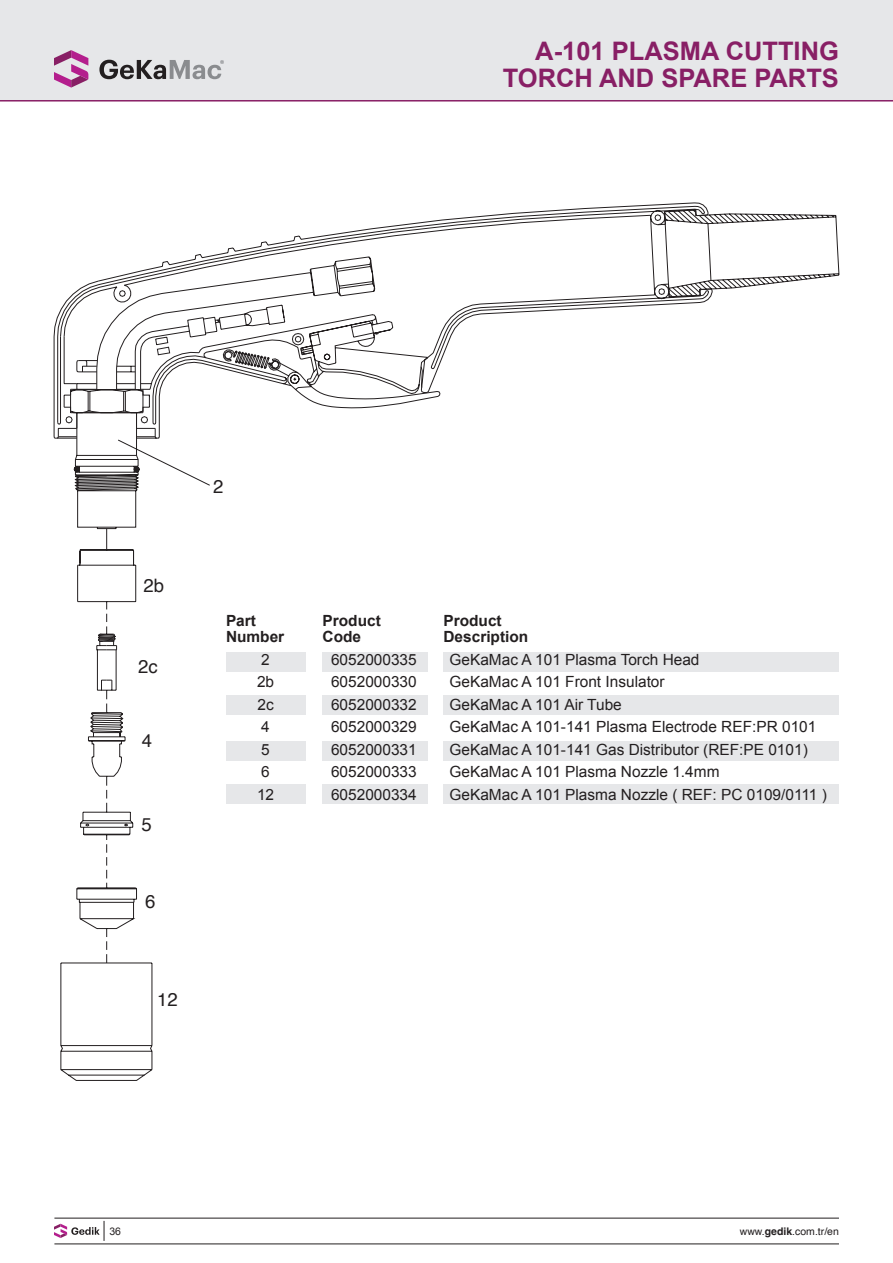
<style>
.page{position:relative;width:893px;height:1263px;background:#fff}
.page>*{position:absolute;margin:0;border:0;box-sizing:border-box;transform-origin:0 0}
.t1{font:700 25.5px "Arial";color:#881f65}
.t2{font:18.6px "Helvetica";color:#231f20}
.t3{font:15.45px "Arial";color:#231f20}
.t4{font:700 15.45px/16.5px "Arial";color:#231f20}
.t5{font:10.5px "Helvetica";color:#231f20}
.t6{font:10.5px "Arial";color:#231f20}
.s1{font-weight:700}
</style>
<div class="page">
<hr style="left:54px;top:1218px;width:785px;height:1px;background:#231f20">
<hr style="left:54px;top:1244px;width:785px;height:1px;background:#231f20">
<svg style="left:54px;top:1221px;width:51px;height:20px"></svg>
<div style="left:0;top:0;width:893px;height:101px;background:#e6e7e9"></div>
<hr style="left:0;top:100px;width:893px;height:2px;background:#881f65">
<div style="left:323px;top:741px;width:105px;height:19px;background:#e6e7e9"></div>
<div style="left:226px;top:741px;width:79px;height:19px;background:#e6e7e9"></div>
<div style="left:323px;top:695px;width:105px;height:20px;background:#e6e7e9"></div>
<div style="left:323px;top:784px;width:105px;height:20px;background:#e6e7e9"></div>
<div style="left:226px;top:695px;width:79px;height:20px;background:#e6e7e9"></div>
<div style="left:226px;top:784px;width:79px;height:20px;background:#e6e7e9"></div>
<div style="left:443px;top:741px;width:396px;height:19px;background:#e6e7e9"></div>
<div style="left:443px;top:695px;width:396px;height:20px;background:#e6e7e9"></div>
<div style="left:443px;top:784px;width:396px;height:20px;background:#e6e7e9"></div>
<svg style="left:60px;top:681px;width:93px;height:400px"></svg>
<svg style="left:53px;top:213px;width:787px;height:468px"></svg>
<svg style="left:54px;top:202px;width:659px;height:271px"></svg>
<svg style="left:70px;top:256px;width:306px;height:346px"></svg>
<svg style="left:117px;top:439px;width:94px;height:47px"></svg>
<svg style="left:54px;top:50px;width:34px;height:38px"></svg>
<svg style="left:99px;top:60px;width:125px;height:19px"></svg>
<p class="t1" style="left:535px;top:34px;width:305px">A-101 PLASMA CUTTING</p>
<p class="t1" style="left:503px;top:61px;width:338px">TORCH AND SPARE PARTS</p>
<p class="t2" style="left:144px;top:571px;width:22px">2b</p>
<p class="t2" style="left:138px;top:652px;width:21px">2c</p>
<p class="t2" style="left:142px;top:726px;width:12px">4</p>
<p class="t2" style="left:141px;top:810px;width:12px">5</p>
<p class="t2" style="left:145px;top:887px;width:12px">6</p>
<p class="t2" style="left:157px;top:985px;width:22px">12</p>
<p class="t2" style="left:213px;top:472px;width:12px">2</p>
<p class="t4" style="left:226px;top:613px;width:60px">Part<br>Number</p>
<p class="t4" style="left:443px;top:613px;width:86px">Product<br>Description</p>
<p class="t4" style="left:323px;top:613px;width:60px">Product<br>Code</p>
<p class="t3" style="left:261px;top:649px;width:10px">2</p>
<p class="t3" style="left:257px;top:672px;width:19px">2b</p>
<p class="t3" style="left:257px;top:694px;width:18px">2c</p>
<p class="t3" style="left:261px;top:717px;width:10px">4</p>
<p class="t3" style="left:261px;top:739px;width:10px">5</p>
<p class="t3" style="left:261px;top:762px;width:10px">6</p>
<p class="t3" style="left:257px;top:784px;width:19px">12</p>
<p class="t3" style="left:331px;top:649px;width:87px">6052000335</p>
<p class="t3" style="left:450px;top:649px;width:251px">GeKaMac A 101 Plasma Torch Head</p>
<p class="t3" style="left:331px;top:672px;width:87px">6052000330</p>
<p class="t3" style="left:450px;top:672px;width:217px">GeKaMac A 101 Front Insulator</p>
<p class="t3" style="left:331px;top:694px;width:87px">6052000332</p>
<p class="t3" style="left:450px;top:694px;width:174px">GeKaMac A 101 Air Tube</p>
<p class="t3" style="left:331px;top:717px;width:87px">6052000329</p>
<p class="t3" style="left:450px;top:717px;width:368px">GeKaMac A 101-141 Plasma Electrode REF:PR 0101</p>
<p class="t3" style="left:331px;top:739px;width:87px">6052000331</p>
<p class="t3" style="left:450px;top:739px;width:360px">GeKaMac A 101-141 Gas Distributor (REF:PE 0101)</p>
<p class="t3" style="left:331px;top:762px;width:87px">6052000333</p>
<p class="t3" style="left:450px;top:762px;width:271px">GeKaMac A 101 Plasma Nozzle 1.4mm</p>
<p class="t3" style="left:331px;top:784px;width:87px">6052000334</p>
<p class="t3" style="left:450px;top:784px;width:379px">GeKaMac A 101 Plasma Nozzle ( REF: PC 0109/0111 )</p>
<p class="t6" style="left:109px;top:1225px;width:13px">36</p>
<p class="t5" style="left:740px;top:1223px;width:101px">www.<span class="s1">gedik</span>.com.tr/en</p>
</div>
